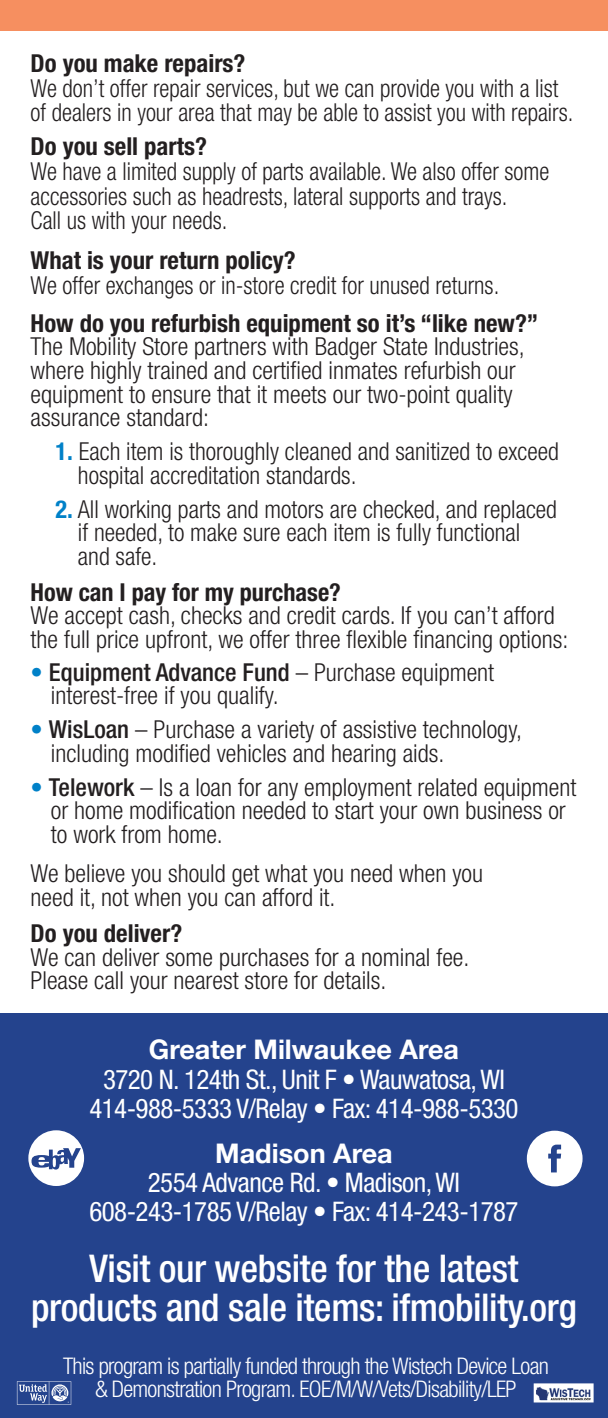
<style>
.page{position:relative;width:608px;height:1418px;background:#fff}
.page>*{position:absolute;margin:0;border:0;box-sizing:border-box;transform-origin:0 0}
.t1{font:500 condensed 38.25px/38.2px "Helvetica Neue";letter-spacing:-.01em;color:#fff;text-align:center}
.t2{font:condensed 27px/29.2px "Helvetica Neue";letter-spacing:-.02em;color:#fff;text-align:center}
.t3{font:700 27px "Helvetica Neue";color:#fff}
.t4{font:300 condensed 24.75px/23.6px "Helvetica Neue";color:#231f20}
.t5{font:300 condensed 24.75px/24.8px "Helvetica Neue";color:#231f20;scale:.94 1}
.t6{font:700 condensed 24.75px "Helvetica Neue";color:#231f20}
.t7{font:300 condensed 22.95px/22.5px "Helvetica Neue";letter-spacing:-.03em;color:#fff;text-align:center}
.s1{font-weight:700;color:#0081c8}
.s2{color:#0081c8}
.s3{font-weight:500}
</style>
<div class="page">
<div style="left:0;top:0;width:608px;height:30px;background:#f68f60"></div>
<div style="left:0;top:1013px;width:608px;height:405px;background:#24438d"></div>
<svg style="left:526px;top:1130px;width:56px;height:56px"></svg>
<svg style="left:28px;top:1130px;width:56px;height:56px"></svg>
<img style="left:536px;top:1386px;width:54px;height:13px">
<div style="left:533px;top:1383px;width:60px;height:19px;border:2px solid #fff"></div>
<svg style="left:17px;top:1381px;width:54px;height:23px"></svg>
<p class="t6" style="left:31px;top:48px;width:216px">Do you make repairs?</p>
<p class="t5" style="left:31px;top:75px;width:578px">We don’t offer repair services, but we can provide you with a list of dealers in your area that may be able to assist you with repairs.</p>
<p class="t6" style="left:31px;top:131px;width:178px">Do you sell parts?</p>
<p class="t5" style="left:31px;top:159px;width:553px">We have a limited supply of parts available. We also offer some accessories such as headrests, lateral supports and trays.<br>Call us with your needs.</p>
<p class="t6" style="left:31px;top:245px;width:266px">What is your return policy?</p>
<p class="t5" style="left:31px;top:272px;width:500px">We offer exchanges or in-store credit for unused returns.</p>
<p class="t6" style="left:31px;top:308px;width:509px">How do you refurbish equipment so it’s “like new?”</p>
<p class="t4" style="left:31px;top:335px;width:495px">The Mobility Store partners with Badger State Industries, where highly trained and certified inmates refurbish our equipment to ensure that it meets our two-point quality assurance standard:</p>
<p class="t4" style="left:78px;top:439px;width:482px;text-indent:-23px"><span class="s1">1.</span> Each item is thoroughly cleaned and sanitized to exceed hospital accreditation standards.</p>
<p class="t4" style="left:78px;top:497px;width:480px;text-indent:-23px"><span class="s1">2.</span> All working parts and motors are checked, and replaced if needed, to make sure each item is fully functional and safe.</p>
<p class="t6" style="left:31px;top:577px;width:312px">How can I pay for my purchase?</p>
<p class="t4" style="left:31px;top:603px;width:539px">We accept cash, checks and credit cards. If you can’t afford the full price upfront, we offer three flexible financing options:</p>
<p class="t4" style="left:51px;top:660px;width:444px;text-indent:-20px"><span class="s2">•</span> <span class="s3">Equipment Advance Fund</span> – Purchase equipment interest-free if you qualify.</p>
<p class="t4" style="left:51px;top:717px;width:472px;text-indent:-20px"><span class="s2">•</span> <span class="s3">WisLoan</span> – Purchase a variety of assistive technology, including modified vehicles and hearing aids.</p>
<p class="t4" style="left:51px;top:775px;width:526px;text-indent:-20px"><span class="s2">•</span> <span class="s3">Telework</span> – Is a loan for any employment related equipment or home modification needed to start your own business or to work from home.</p>
<p class="t4" style="left:31px;top:861px;width:454px">We believe you should get what you need when you need it, not when you can afford it.</p>
<p class="t6" style="left:31px;top:918px;width:153px">Do you deliver?</p>
<p class="t4" style="left:31px;top:944px;width:440px">We can deliver some purchases for a nominal fee.<br>Please call your nearest store for details.</p>
<p class="t3" style="left:149px;top:1025px;width:311px">Greater Milwaukee Area</p>
<p class="t2" style="left:89px;top:1064px;width:430px">3720 N. 124th St., Unit F • Wauwatosa, WI<br>414-988-5333 V/Relay • Fax: 414-988-5330</p>
<p class="t3" style="left:215px;top:1129px;width:179px">Madison Area</p>
<p class="t2" style="left:89px;top:1167px;width:430px">2554 Advance Rd. • Madison, WI<br>608-243-1785 V/Relay • Fax: 414-243-1787</p>
<h1 class="t1" style="left:31px;top:1249px;width:547px">Visit our website for the latest products and sale items: ifmobility.org</h1>
<p class="t7" style="left:63px;top:1354px;width:487px">This program is partially funded through the Wistech Device Loan &amp; Demonstration Program. EOE/M/W/Vets/Disability/LEP</p>
</div>
